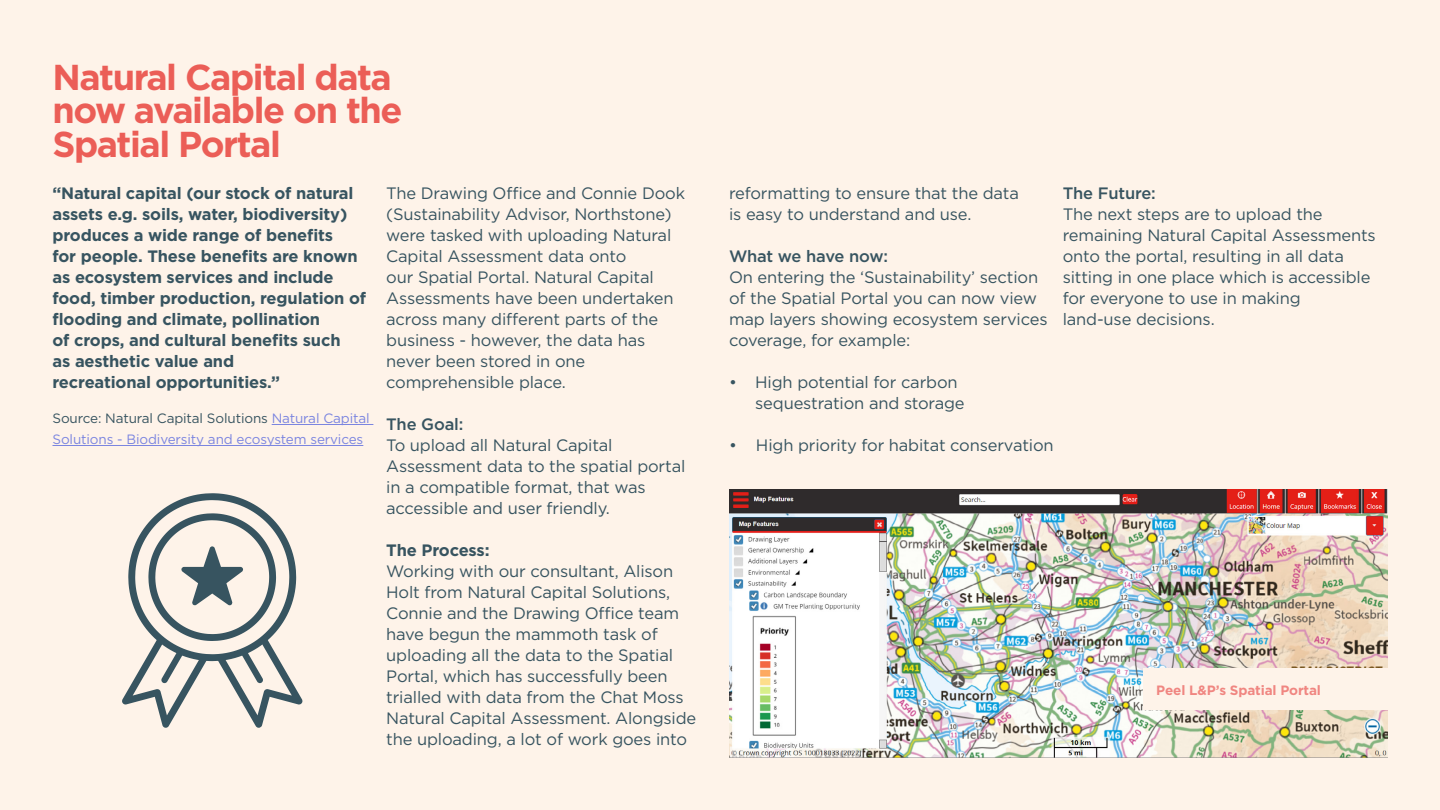
<style>
.page{position:relative;width:1440px;height:810px;background:#fef3e9}
.page>*{position:absolute;margin:0;border:0;box-sizing:border-box;transform-origin:0 0}
.t1{font:700 36px/33.8px "Gotham";letter-spacing:-.04em;color:#eb5e57}
.t2{font:16.5px/21px "Gotham";letter-spacing:-.01em;color:#375460}
.t3{font:700 16.5px/21px "Gotham";letter-spacing:-.01em;color:#375460}
.t4{font:500 16.5px "Gotham";letter-spacing:-.01em;color:#375460}
.t5{font:13.5px/21px "Gotham";letter-spacing:-.01em;color:#7b85e0}
.t6{font:700 13.5px "Gotham";letter-spacing:-.01em;color:#f08681}
.s1{color:#375460}
</style>
<div class="page">
<hr style="left:272px;top:424px;width:101px;height:1px;background:#7b85e0">
<hr style="left:52px;top:445px;width:311px;height:1px;background:#7b85e0">
<img style="left:729px;top:489px;width:658px;height:269px">
<div style="left:1144px;top:668px;width:260px;height:42px;background:#fef3e9"></div>
<svg style="left:122px;top:493px;width:181px;height:235px"></svg>
<h1 class="t1" style="left:52px;top:60px;width:352px">Natural Capital data now available on the<br>Spatial Portal</h1>
<p class="t3" style="left:52px;top:183px;width:315px">“Natural capital (our stock of natural assets e.g. soils, water, biodiversity) produces a wide range of benefits<br>for people. These benefits are known as ecosystem services and include food, timber production, regulation of flooding and climate, pollination<br>of crops, and cultural benefits such<br>as aesthetic value and<br>recreational opportunities.”</p>
<p class="t5" style="left:52px;top:407px;width:319px"><span class="s1">Source: Natural Capital Solutions</span> Natural Capital<br>Solutions - Biodiversity and ecosystem services</p>
<p class="t2" style="left:386px;top:183px;width:300px">The Drawing Office and Connie Dook (Sustainability Advisor, Northstone) were tasked with uploading Natural<br>Capital Assessment data onto<br>our Spatial Portal. Natural Capital<br>Assessments have been undertaken across many different parts of the business - however, the data has never been stored in one comprehensible place.</p>
<p class="t4" style="left:386px;top:414px;width:79px">The Goal:</p>
<p class="t2" style="left:386px;top:435px;width:301px">To upload all Natural Capital<br>Assessment data to the spatial portal in a compatible format, that was accessible and user friendly.</p>
<p class="t3" style="left:386px;top:540px;width:105px">The Process:</p>
<p class="t2" style="left:386px;top:561px;width:312px">Working with our consultant, Alison Holt from Natural Capital Solutions, Connie and the Drawing Office team have begun the mammoth task of uploading all the data to the Spatial Portal, which has successfully been trialled with data from the Chat Moss Natural Capital Assessment. Alongside the uploading, a lot of work goes into</p>
<p class="t2" style="left:729px;top:183px;width:291px">reformatting to ensure that the data is easy to understand and use.</p>
<p class="t4" style="left:729px;top:246px;width:161px">What we have now:</p>
<p class="t2" style="left:729px;top:267px;width:320px">On entering the ‘Sustainability’ section of the Spatial Portal you can now view map layers showing ecosystem services coverage, for example:</p>
<p class="t2" style="left:755px;top:372px;width:211px;text-indent:-26px">• High potential for carbon sequestration and storage</p>
<p class="t2" style="left:729px;top:435px;width:326px">• High priority for habitat conservation</p>
<p class="t4" style="left:1063px;top:183px;width:95px">The Future:</p>
<p class="t2" style="left:1063px;top:204px;width:315px">The next steps are to upload the remaining Natural Capital Assessments onto the portal, resulting in all data sitting in one place which is accessible for everyone to use in making<br>land-use decisions.</p>
<p class="t6" style="left:1156px;top:681px;width:166px">Peel L&amp;P’s Spatial Portal</p>
</div>
